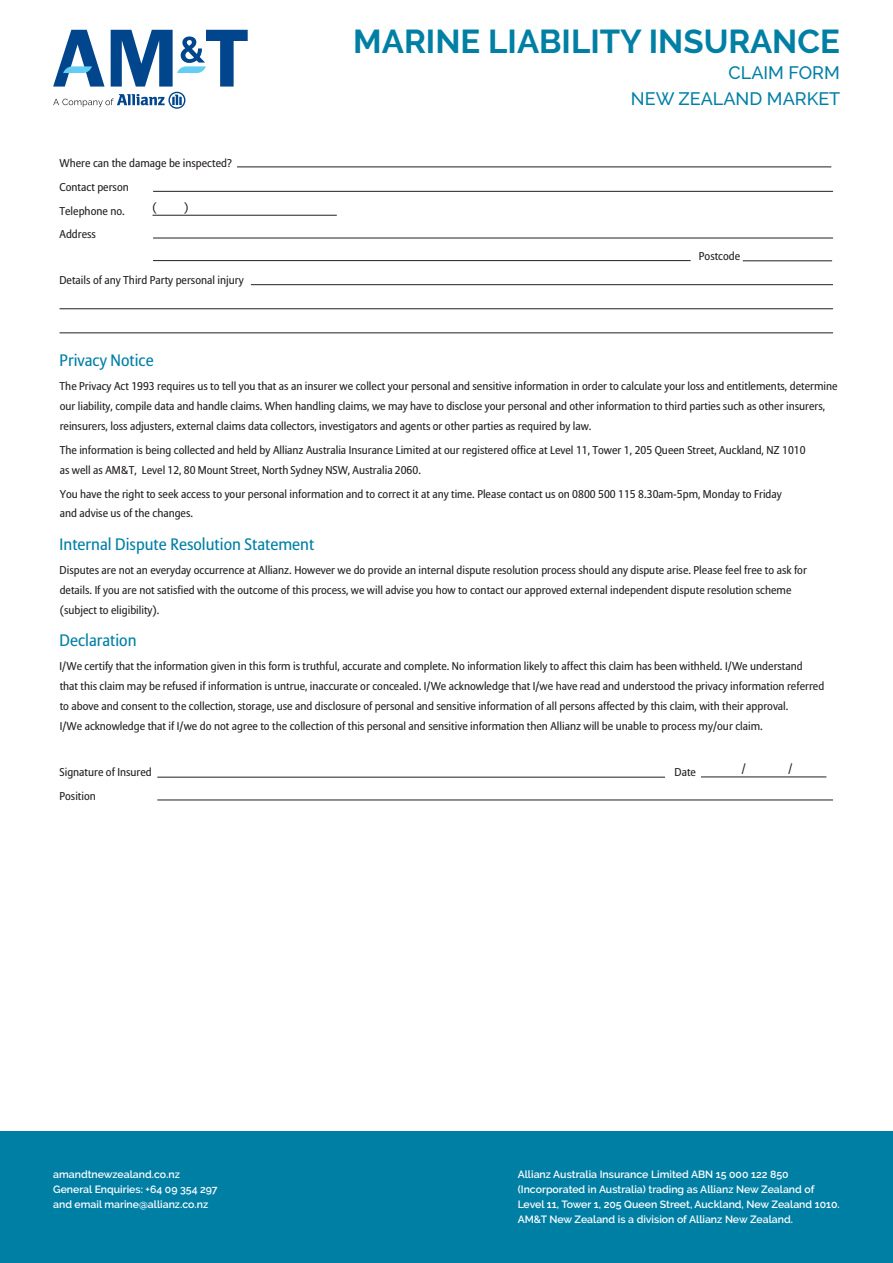
<style>
.page{position:relative;width:893px;height:1263px;background:#fff}
.page>*{position:absolute;margin:0;border:0;box-sizing:border-box;transform-origin:0 0}
.t1{font:700 33px "Raleway";color:#007fa5}
.t2{font:500 18px/25.8px "Raleway";color:#007fa5;text-align:right}
.t3{font:16.5px "Allianz Sans";color:#007fa5}
.t4{font:11.25px/19.8px "Allianz Sans";color:#231f20}
.t5{font:600 10.5px/15px "Raleway";color:#fff}
</style>
<div class="page">
<div style="left:0;top:1131px;width:893px;height:132px;background:#007fa5"></div>
<svg style="left:53px;top:30px;width:195px;height:79px"></svg>
<hr style="left:153px;top:191px;width:680px;height:1px;background:#231f20">
<hr style="left:153px;top:238px;width:680px;height:1px;background:#231f20">
<hr style="left:153px;top:260px;width:538px;height:1px;background:#231f20">
<hr style="left:251px;top:284px;width:582px;height:1px;background:#231f20">
<hr style="left:60px;top:308px;width:773px;height:1px;background:#231f20">
<hr style="left:60px;top:333px;width:773px;height:1px;background:#231f20">
<hr style="left:157px;top:777px;width:508px;height:1px;background:#231f20">
<hr style="left:157px;top:800px;width:676px;height:1px;background:#231f20">
<hr style="left:237px;top:167px;width:594px;height:1px;background:#231f20">
<hr style="left:153px;top:215px;width:184px;height:1px;background:#231f20">
<hr style="left:743px;top:261px;width:89px;height:1px;background:#231f20">
<hr style="left:701px;top:777px;width:125px;height:1px;background:#231f20">
<h1 class="t1" style="left:353px;top:23px;width:488px">MARINE LIABILITY INSURANCE</h1>
<p class="t4" style="left:60px;top:152px;width:174px;line-height:24.2px">Where can the damage be inspected?<br>Contact person<br>Telephone no.</p>
<p class="t4" style="left:153px;top:197px;width:6px">(</p>
<p class="t4" style="left:184px;top:197px;width:6px">)</p>
<p class="t4" style="left:60px;top:224px;width:38px">Address</p>
<p class="t4" style="left:60px;top:271px;width:186px">Details of any Third Party personal injury</p>
<h2 class="t2" style="left:631px;top:60px;width:211px">CLAIM FORM<br>NEW ZEALAND MARKET</h2>
<p class="t4" style="left:699px;top:247px;width:43px">Postcode</p>
<h3 class="t3" style="left:60px;top:350px;width:96px">Privacy Notice</h3>
<p class="t4" style="left:60px;top:377px;width:779px">The Privacy Act 1993 requires us to tell you that as an insurer we collect your personal and sensitive information in order to calculate your loss and entitlements, determine our liability, compile data and handle claims. When handling claims, we may have to disclose your personal and other information to third parties such as other insurers, reinsurers, loss adjusters, external claims data collectors, investigators and agents or other parties as required by law.</p>
<p class="t4" style="left:60px;top:440px;width:747px">The information is being collected and held by Allianz Australia Insurance Limited at our registered office at Level 11, Tower 1, 205 Queen Street, Auckland, NZ 1010 as well as AM&amp;T, Level 12, 80 Mount Street, North Sydney NSW, Australia 2060.</p>
<p class="t4" style="left:60px;top:484px;width:724px">You have the right to seek access to your personal information and to correct it at any time. Please contact us on 0800 500 115 8.30am-5pm, Monday to Friday and advise us of the changes.</p>
<h3 class="t3" style="left:60px;top:534px;width:256px">Internal Dispute Resolution Statement</h3>
<p class="t4" style="left:60px;top:561px;width:749px">Disputes are not an everyday occurrence at Allianz. However we do provide an internal dispute resolution process should any dispute arise. Please feel free to ask for details. If you are not satisfied with the outcome of this process, we will advise you how to contact our approved external independent dispute resolution scheme (subject to eligibility).</p>
<h3 class="t3" style="left:60px;top:631px;width:78px">Declaration</h3>
<p class="t4" style="left:60px;top:657px;width:766px">I/We certify that the information given in this form is truthful, accurate and complete. No information likely to affect this claim has been withheld. I/We understand<br>that this claim may be refused if information is untrue, inaccurate or concealed. I/We acknowledge that I/we have read and understood the privacy information referred to above and consent to the collection, storage, use and disclosure of personal and sensitive information of all persons affected by this claim, with their approval.<br>I/We acknowledge that if I/we do not agree to the collection of this personal and sensitive information then Allianz will be unable to process my/our claim.</p>
<p class="t4" style="left:60px;top:762px;width:94px">Signature of Insured</p>
<p class="t4" style="left:675px;top:762px;width:23px">Date</p>
<p class="t4" style="left:742px;top:759px;width:6px">/</p>
<p class="t4" style="left:788px;top:759px;width:6px">/</p>
<p class="t4" style="left:60px;top:786px;width:38px">Position</p>
<p class="t5" style="left:53px;top:1166px;width:166px">amandtnewzealand.co.nz<br>General Enquiries: +64 09 354 297 and email marine@allianz.co.nz</p>
<p class="t5" style="left:518px;top:1166px;width:324px">Allianz Australia Insurance Limited ABN 15 000 122 850 (Incorporated in Australia) trading as Allianz New Zealand of Level 11, Tower 1, 205 Queen Street, Auckland, New Zealand 1010.<br>AM&amp;T New Zealand is a division of Allianz New Zealand.</p>
</div>
